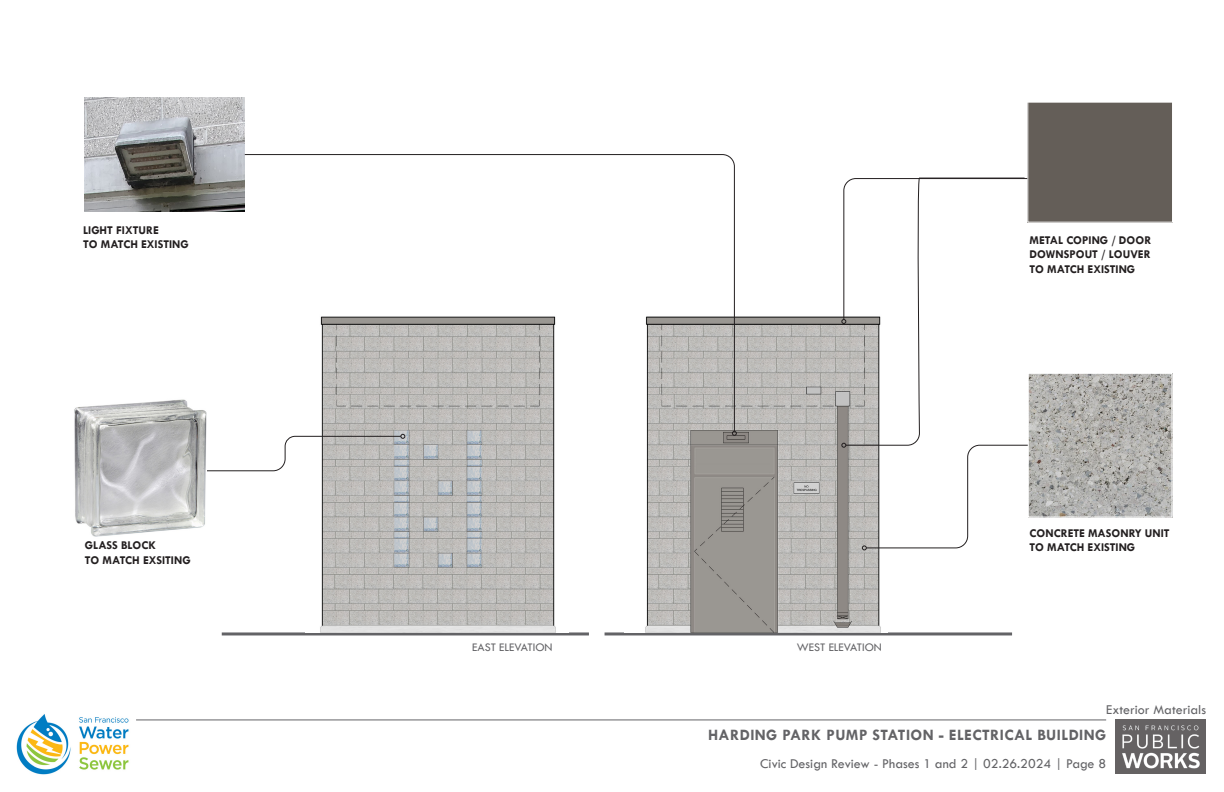
<style>
.page{position:relative;width:1224px;height:792px;background:#fff}
.page>*{position:absolute;margin:0;border:0;box-sizing:border-box;transform-origin:0 0}
.t1{font:700 16px "Tw Cen";letter-spacing:.025em;color:#636366}
.t2{font:14px "Tw Cen";color:#636366}
.t3{font:700 12px "Tw Cen";color:#231f20}
.t4{font:12px "Tw Cen";color:#636366}
</style>
<div class="page">
<img style="left:1115px;top:720px;width:91px;height:54px">
<hr style="left:136px;top:720px;width:970px;height:1px;background:#636366">
<img style="left:16px;top:714px;width:113px;height:61px">
<img style="left:1030px;top:375px;width:141px;height:141px">
<div style="left:1028px;top:373px;width:145px;height:145px;border:1px solid #fff"></div>
<img style="left:85px;top:98px;width:160px;height:113px">
<div style="left:1029px;top:102px;width:142px;height:119px;background:#645e58"></div>
<div style="left:1027px;top:77px;width:146px;height:146px;border:1px solid #fff"></div>
<img style="left:74px;top:399px;width:133px;height:138px">
<hr style="left:222px;top:632px;width:367px;height:3px;background:#636366">
<hr style="left:605px;top:632px;width:407px;height:3px;background:#636366">
<img style="left:625px;top:316px;width:262px;height:317px">
<img style="left:306px;top:432px;width:263px;height:201px">
<svg style="left:206px;top:434px;width:199px;height:38px"></svg>
<svg style="left:244px;top:154px;width:491px;height:278px"></svg>
<svg style="left:732px;top:431px;width:5px;height:5px"></svg>
<svg style="left:841px;top:178px;width:187px;height:146px"></svg>
<svg style="left:845px;top:177px;width:181px;height:269px"></svg>
<svg style="left:841px;top:443px;width:5px;height:5px"></svg>
<svg style="left:862px;top:444px;width:167px;height:106px"></svg>
<p class="t3" style="left:83px;top:223px;width:77px">LIGHT FIXTURE</p>
<p class="t3" style="left:83px;top:237px;width:107px">TO MATCH EXISTING</p>
<p class="t3" style="left:85px;top:538px;width:73px">GLASS BLOCK</p>
<p class="t3" style="left:85px;top:553px;width:107px">TO MATCH EXSITING</p>
<p class="t3" style="left:1030px;top:233px;width:123px">METAL COPING / DOOR</p>
<p class="t3" style="left:1030px;top:247px;width:123px">DOWNSPOUT / LOUVER</p>
<p class="t3" style="left:1030px;top:262px;width:107px">TO MATCH EXISTING</p>
<p class="t4" style="left:472px;top:640px;width:82px">EAST ELEVATION</p>
<p class="t4" style="left:797px;top:640px;width:87px">WEST ELEVATION</p>
<p class="t3" style="left:1030px;top:526px;width:142px">CONCRETE MASONRY UNIT</p>
<p class="t3" style="left:1030px;top:540px;width:107px">TO MATCH EXISTING</p>
<p class="t2" style="left:1106px;top:701px;width:101px">Exterior Materials</p>
<h1 class="t1" style="left:708px;top:725px;width:400px">HARDING PARK PUMP STATION - ELECTRICAL BUILDING</h1>
<p class="t2" style="left:760px;top:755px;width:347px">Civic Design Review - Phases 1 and 2 | 02.26.2024 | Page 8</p>
</div>
